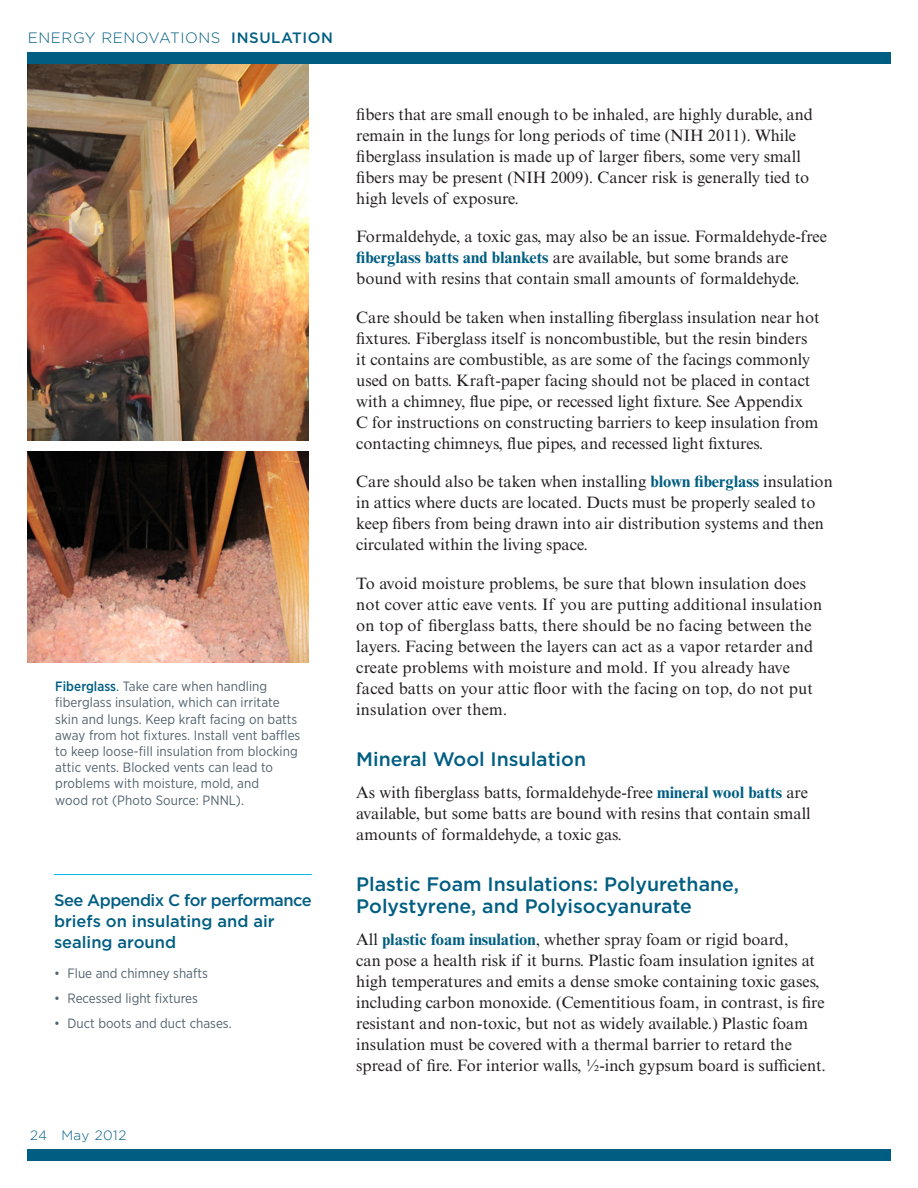
<style>
.page{position:relative;width:918px;height:1188px;background:#fff}
.page>*{position:absolute;margin:0;border:0;box-sizing:border-box;transform-origin:0 0}
.header_1_3{font:500 19.5px/22.5px "Gotham";color:#005e82}
.BODY{font:16.5px/21px "Times New Roman MT Std";color:#231f20}
.SIDEBAR_HEADER{font:500 16.5px/21px "Gotham";color:#005e82}
.t1{font:300 15px "Gotham";letter-spacing:.04em;color:#005e82}
.SIDEBAR_Bullet_Text{font:13.5px/16.2px "Gotham Narrow";letter-spacing:.005em;color:#52626f}
.t2{font:300 13.5px "Gotham";letter-spacing:.035em;color:#005e82}
.s1{font-weight:500}
.s2{font-weight:500;color:#005e82}
.s3{color:#005e82}
.s4{font-weight:700;color:#005e82}
</style>
<div class="page">
<img style="left:27px;top:452px;width:281px;height:211px">
<img style="left:28px;top:64px;width:280px;height:376px">
<hr style="left:54px;top:874px;width:258px;height:1px;background:#00b3ee">
<div style="left:27px;top:52px;width:864px;height:12px;background:#005e82"></div>
<div style="left:27px;top:1149px;width:864px;height:12px;background:#005e82"></div>
<p class="t1" style="left:28px;top:29px;width:307px">ENERGY RENOVATIONS <span class="s1">INSULATION</span></p>
<p class="SIDEBAR_Bullet_Text" style="left:55px;top:678px;width:247px"><span class="s2">Fiberglass</span><span class="s3">.</span> Take care when handling fiberglass insulation, which can irritate skin and lungs. Keep kraft facing on batts away from hot fixtures. Install vent baffles to keep loose-fill insulation from blocking attic vents. Blocked vents can lead to problems with moisture, mold, and<br>wood rot (Photo Source: PNNL).</p>
<p class="SIDEBAR_HEADER" style="left:54px;top:889px;width:259px">See Appendix C for performance briefs on insulating and air sealing around</p>
<p class="SIDEBAR_Bullet_Text" style="left:54px;top:965px;width:155px">• Flue and chimney shafts</p>
<p class="SIDEBAR_Bullet_Text" style="left:54px;top:990px;width:146px">• Recessed light fixtures</p>
<p class="SIDEBAR_Bullet_Text" style="left:54px;top:1014px;width:179px">• Duct boots and duct chases.</p>
<p class="t2" style="left:30px;top:1128px;width:98px">24 May 2012</p>
<p class="BODY" style="left:356px;top:104px;width:458px">fibers that are small enough to be inhaled, are highly durable, and remain in the lungs for long periods of time (NIH 2011). While fiberglass insulation is made up of larger fibers, some very small fibers may be present (NIH 2009). Cancer risk is generally tied to high levels of exposure.</p>
<p class="BODY" style="left:356px;top:226px;width:472px">Formaldehyde, a toxic gas, may also be an issue. Formaldehyde-free <span class="s4">fiberglass batts and blankets</span> are available, but some brands are bound with resins that contain small amounts of formaldehyde.</p>
<p class="BODY" style="left:356px;top:307px;width:465px">Care should be taken when installing fiberglass insulation near hot fixtures. Fiberglass itself is noncombustible, but the resin binders it contains are combustible, as are some of the facings commonly used on batts. Kraft-paper facing should not be placed in contact with a chimney, flue pipe, or recessed light fixture. See Appendix<br>C for instructions on constructing barriers to keep insulation from contacting chimneys, flue pipes, and recessed light fixtures.</p>
<p class="BODY" style="left:356px;top:471px;width:478px">Care should also be taken when installing <span class="s4">blown fiberglass</span> insulation in attics where ducts are located. Ducts must be properly sealed to keep fibers from being drawn into air distribution systems and then circulated within the living space.</p>
<p class="BODY" style="left:356px;top:573px;width:467px">To avoid moisture problems, be sure that blown insulation does not cover attic eave vents. If you are putting additional insulation on top of fiberglass batts, there should be no facing between the layers. Facing between the layers can act as a vapor retarder and create problems with moisture and mold. If you already have faced batts on your attic floor with the facing on top, do not put insulation over them.</p>
<p class="header_1_3" style="left:356px;top:747px;width:231px">Mineral Wool Insulation</p>
<p class="BODY" style="left:356px;top:782px;width:456px">As with fiberglass batts, formaldehyde-free <span class="s4">mineral wool batts</span> are available, but some batts are bound with resins that contain small amounts of formaldehyde, a toxic gas.</p>
<p class="header_1_3" style="left:356px;top:872px;width:384px">Plastic Foam Insulations: Polyurethane,<br>Polystyrene, and Polyisocyanurate</p>
<p class="BODY" style="left:356px;top:929px;width:471px">All <span class="s4">plastic foam insulation</span>, whether spray foam or rigid board,<br>can pose a health risk if it burns. Plastic foam insulation ignites at high temperatures and emits a dense smoke containing toxic gases, including carbon monoxide. (Cementitious foam, in contrast, is fire resistant and non-toxic, but not as widely available.) Plastic foam insulation must be covered with a thermal barrier to retard the spread of fire. For interior walls, ½-inch gypsum board is sufficient.</p>
</div>
